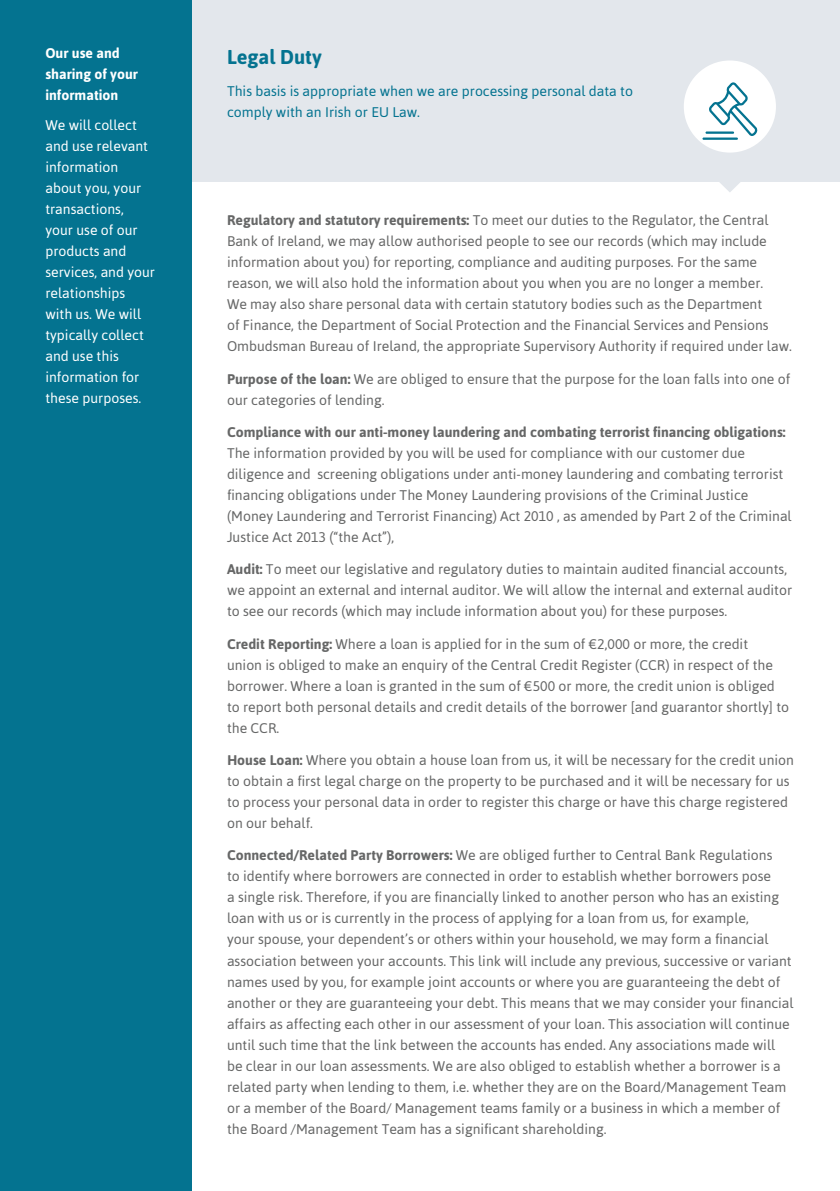
<style>
.page{position:relative;width:840px;height:1191px;background:#fff}
.page>*{position:absolute;margin:0;border:0;box-sizing:border-box;transform-origin:0 0}
.t1{font:700 20px "Asap";color:#047390}
.t2{font:14px/21px "Asap";color:#666767}
.t3{font:14px/21px "Asap";color:#fff}
.t4{font:14px/21px "Asap";color:#047390}
.t5{font:700 14px "Asap";color:#666767}
.t6{font:700 14px/21px "Asap";color:#fff}
.s1{font-weight:700}
</style>
<div class="page">
<div style="left:191px;top:0;width:648px;height:181px;background:#e3e7ec"></div>
<div style="left:0;top:0;width:191px;height:1191px;background:#047390"></div>
<svg style="left:658px;top:60px;width:142px;height:132px"></svg>
<p class="t6" style="left:45px;top:43px;width:94px">Our use and sharing of your information</p>
<p class="t3" style="left:45px;top:114px;width:111px">We will collect and use relevant information about you, your transactions,<br>your use of our products and services, and your relationships with us. We will typically collect and use this information for these purposes.</p>
<h1 class="t1" style="left:227px;top:45px;width:96px">Legal Duty</h1>
<p class="t4" style="left:227px;top:81px;width:407px">This basis is appropriate when we are processing personal data to comply with an Irish or EU Law.</p>
<p class="t2" style="left:227px;top:210px;width:566px"><span class="s1">Regulatory and statutory requirements:</span> To meet our duties to the Regulator, the Central Bank of Ireland, we may allow authorised people to see our records (which may include information about you) for reporting, compliance and auditing purposes. For the same reason, we will also hold the information about you when you are no longer a member.<br>We may also share personal data with certain statutory bodies such as the Department<br>of Finance, the Department of Social Protection and the Financial Services and Pensions Ombudsman Bureau of Ireland, the appropriate Supervisory Authority if required under law.</p>
<p class="t2" style="left:227px;top:368px;width:564px"><span class="s1">Purpose of the loan:</span> We are obliged to ensure that the purpose for the loan falls into one of our categories of lending.</p>
<p class="t5" style="left:227px;top:424px;width:559px">Compliance with our anti-money laundering and combating terrorist financing obligations:</p>
<p class="t2" style="left:227px;top:442px;width:566px">The information provided by you will be used for compliance with our customer due diligence and screening obligations under anti-money laundering and combating terrorist financing obligations under The Money Laundering provisions of the Criminal Justice (Money Laundering and Terrorist Financing) Act 2010 , as amended by Part 2 of the Criminal Justice Act 2013 (“the Act”),</p>
<p class="t2" style="left:227px;top:559px;width:566px"><span class="s1">Audit:</span> To meet our legislative and regulatory duties to maintain audited financial accounts, we appoint an external and internal auditor. We will allow the internal and external auditor to see our records (which may include information about you) for these purposes.</p>
<p class="t2" style="left:227px;top:633px;width:563px"><span class="s1">Credit Reporting:</span> Where a loan is applied for in the sum of €2,000 or more, the credit<br>union is obliged to make an enquiry of the Central Credit Register (CCR) in respect of the borrower. Where a loan is granted in the sum of €500 or more, the credit union is obliged to report both personal details and credit details of the borrower [and guarantor shortly] to the CCR.</p>
<p class="t2" style="left:227px;top:749px;width:568px"><span class="s1">House Loan:</span> Where you obtain a house loan from us, it will be necessary for the credit union to obtain a first legal charge on the property to be purchased and it will be necessary for us to process your personal data in order to register this charge or have this charge registered on our behalf.</p>
<p class="t2" style="left:227px;top:845px;width:568px"><span class="s1">Connected/Related Party Borrowers:</span> We are obliged further to Central Bank Regulations<br>to identify where borrowers are connected in order to establish whether borrowers pose<br>a single risk. Therefore, if you are financially linked to another person who has an existing loan with us or is currently in the process of applying for a loan from us, for example,<br>your spouse, your dependent’s or others within your household, we may form a financial association between your accounts. This link will include any previous, successive or variant names used by you, for example joint accounts or where you are guaranteeing the debt of another or they are guaranteeing your debt. This means that we may consider your financial affairs as affecting each other in our assessment of your loan. This association will continue until such time that the link between the accounts has ended. Any associations made will be clear in our loan assessments. We are also obliged to establish whether a borrower is a related party when lending to them, i.e. whether they are on the Board/Management Team or a member of the Board/ Management teams family or a business in which a member of the Board /Management Team has a significant shareholding.</p>
</div>
